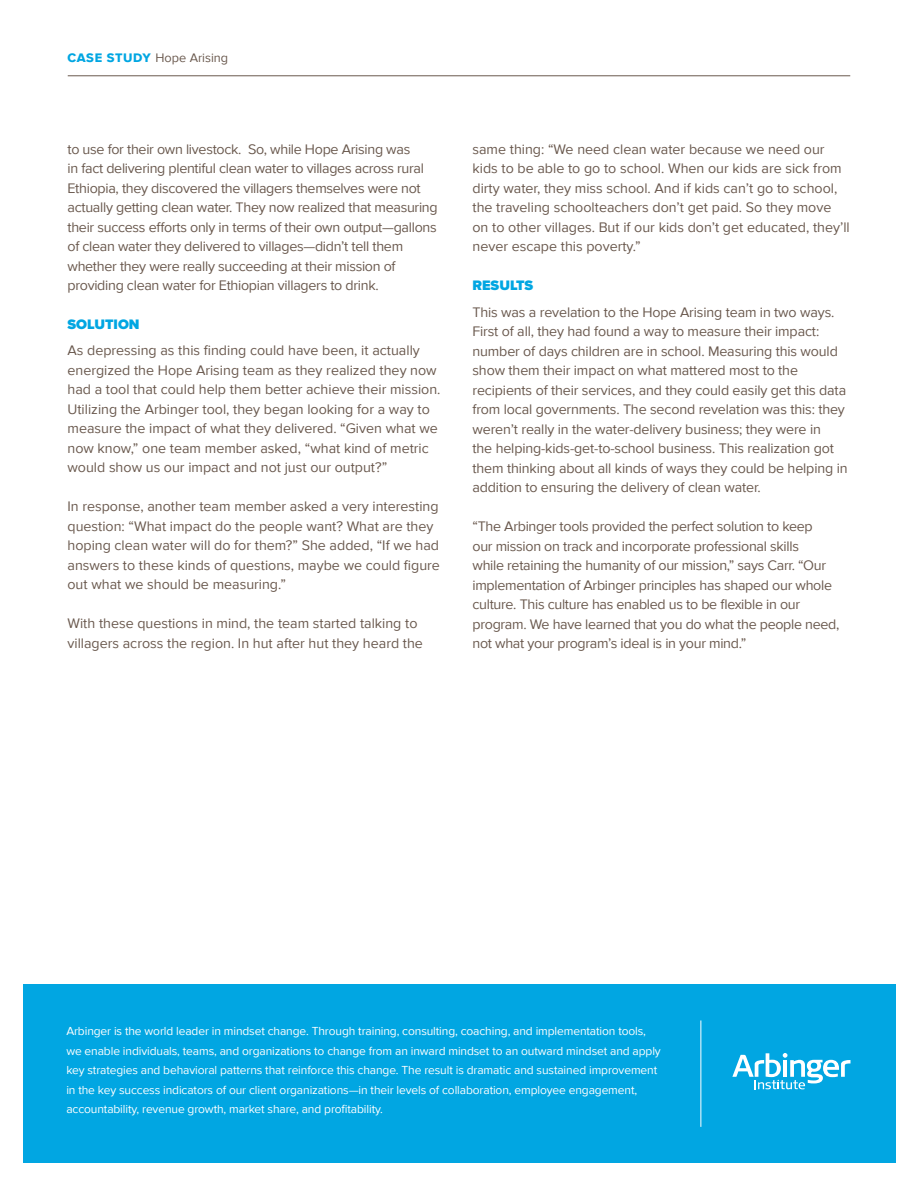
<style>
.page{position:relative;width:918px;height:1188px;background:#fff}
.page>*{position:absolute;margin:0;border:0;box-sizing:border-box;transform-origin:0 0}
.t1{font:14.25px/19.5px "Proxima Nova";letter-spacing:-.01em;color:#69584d}
.t2{font:900 14.25px "Proxima Nova";color:#01a6e2}
.t3{font:12.75px "Proxima Nova";color:#69584d}
.t4{font:12px/19.5px "Proxima Nova";letter-spacing:-.01em;color:#fff}
.s1{font-family:"Proxima Nova Extrabld";color:#01a6e2}
</style>
<div class="page">
<hr style="left:68px;top:76px;width:782px;height:1px;background:#69584d">
<div style="left:23px;top:984px;width:872px;height:179px;background:#01a6e2"></div>
<svg style="left:732px;top:1053px;width:119px;height:36px"></svg>
<hr style="left:700px;top:1020px;width:1px;height:107px;background:#fff">
<p class="t3" style="left:68px;top:48px;width:162px"><span class="s1">CASE STUDY</span> Hope Arising</p>
<p class="t1" style="left:68px;top:139px;width:372px">to use for their own livestock. So, while Hope Arising was<br>in fact delivering plentiful clean water to villages across rural Ethiopia, they discovered the villagers themselves were not actually getting clean water. They now realized that measuring their success efforts only in terms of their own output—gallons of clean water they delivered to villages—didn’t tell them whether they were really succeeding at their mission of providing clean water for Ethiopian villagers to drink.</p>
<p class="t2" style="left:68px;top:316px;width:74px">SOLUTION</p>
<p class="t1" style="left:68px;top:340px;width:375px">As depressing as this finding could have been, it actually energized the Hope Arising team as they realized they now had a tool that could help them better achieve their mission.<br>Utilizing the Arbinger tool, they began looking for a way to measure the impact of what they delivered. “Given what we now know,” one team member asked, “what kind of metric would show us our impact and not just our output?”</p>
<p class="t1" style="left:68px;top:496px;width:374px">In response, another team member asked a very interesting question: “What impact do the people want? What are they hoping clean water will do for them?” She added, “If we had answers to these kinds of questions, maybe we could figure out what we should be measuring.”</p>
<p class="t1" style="left:68px;top:613px;width:357px">With these questions in mind, the team started talking to villagers across the region. In hut after hut they heard the</p>
<p class="t1" style="left:472px;top:139px;width:379px">same thing: “We need clean water because we need our kids to be able to go to school. When our kids are sick from dirty water, they miss school. And if kids can’t go to school, the traveling schoolteachers don’t get paid. So they move on to other villages. But if our kids don’t get educated, they’ll never escape this poverty.”</p>
<p class="t2" style="left:472px;top:277px;width:62px">RESULTS</p>
<p class="t1" style="left:472px;top:302px;width:377px">This was a revelation to the Hope Arising team in two ways.<br>First of all, they had found a way to measure their impact: number of days children are in school. Measuring this would show them their impact on what mattered most to the recipients of their services, and they could easily get this data from local governments. The second revelation was this: they weren’t really in the water-delivery business; they were in<br>the helping-kids-get-to-school business. This realization got them thinking about all kinds of ways they could be helping in addition to ensuring the delivery of clean water.</p>
<p class="t1" style="left:472px;top:516px;width:368px">“The Arbinger tools provided the perfect solution to keep<br>our mission on track and incorporate professional skills<br>while retaining the humanity of our mission,” says Carr. “Our implementation of Arbinger principles has shaped our whole culture. This culture has enabled us to be flexible in our program. We have learned that you do what the people need, not what your program’s ideal is in your mind.”</p>
<p class="t4" style="left:66px;top:1021px;width:596px">Arbinger is the world leader in mindset change. Through training, consulting, coaching, and implementation tools, we enable individuals, teams, and organizations to change from an inward mindset to an outward mindset and apply key strategies and behavioral patterns that reinforce this change. The result is dramatic and sustained improvement in the key success indicators of our client organizations—in their levels of collaboration, employee engagement, accountability, revenue growth, market share, and profitability.</p>
</div>
